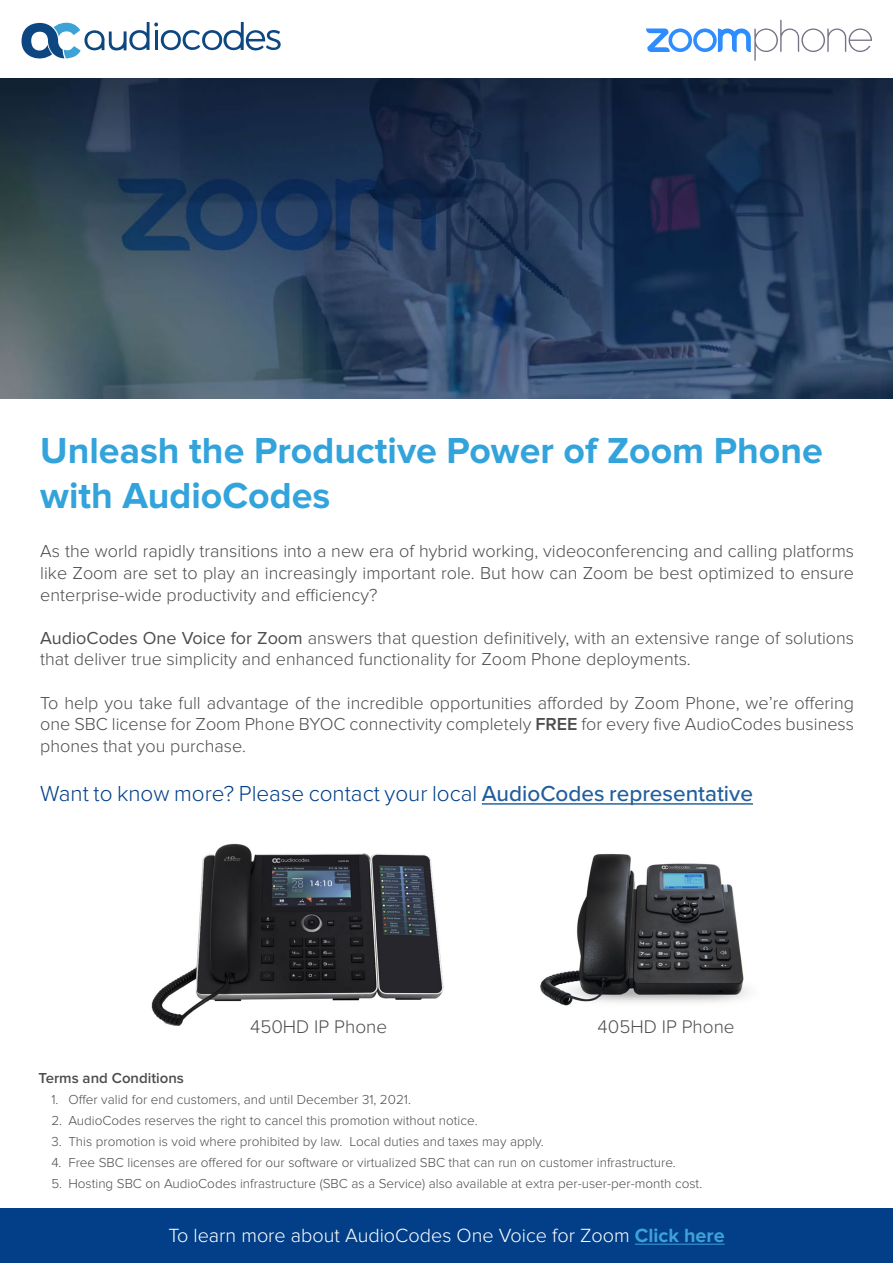
<style>
.page{position:relative;width:893px;height:1263px;background:#fff}
.page>*{position:absolute;margin:0;border:0;box-sizing:border-box;transform-origin:0 0}
.t1{font:700 37.5px/45px "Proxima Nova";color:#33a3dc}
.t2{font:300 22.5px "Proxima Nova";color:#023f88}
.t3{font:300 19.8px "Proxima Nova";color:#fff}
.t4{font:300 18.9px "Proxima Nova";color:#4d4d4f}
.t5{font:300 18px/21.6px "Proxima Nova";color:#4d4d4f;text-align:justify}
.t6{font:600 15px "Proxima Nova";color:#4d4d4f}
.t7{font:300 13.5px "Proxima Nova";color:#4d4d4f}
.s1{font-weight:400}
.s2{font-weight:600}
.s3{font-weight:500;color:#215e9e}
.s4{font-weight:700;color:#3da3d6}
</style>
<div class="page">
<img style="left:0;top:79px;width:893px;height:320px">
<div style="left:0;top:1209px;width:893px;height:54px;background:#023f88"></div>
<hr style="left:635px;top:1244px;width:90px;height:1px;background:#3da3d6">
<hr style="left:482px;top:803px;width:271px;height:2px;background:#215e9e">
<svg style="left:22px;top:22px;width:259px;height:37px"></svg>
<svg style="left:646px;top:20px;width:226px;height:41px"></svg>
<div style="left:672px;top:32px;width:16px;height:16px;background:#fff;border-radius:50%"></div>
<div style="left:697px;top:32px;width:16px;height:16px;background:#fff;border-radius:50%"></div>
<img style="left:151px;top:843px;width:293px;height:183px">
<img style="left:540px;top:854px;width:208px;height:152px">
<h1 class="t1" style="left:40px;top:429px;width:784px">Unleash the Productive Power of Zoom Phone with AudioCodes</h1>
<p class="t5" style="left:40px;top:541px;width:815px">As the world rapidly transitions into a new era of hybrid working, videoconferencing and calling platforms like Zoom are set to play an increasingly important role. But how can Zoom be best optimized to ensure enterprise-wide productivity and efficiency?</p>
<p class="t5" style="left:40px;top:627px;width:815px"><span class="s1">AudioCodes One Voice for Zoom</span> answers that question definitively, with an extensive range of solutions that deliver true simplicity and enhanced functionality for Zoom Phone deployments.</p>
<p class="t5" style="left:40px;top:692px;width:815px">To help you take full advantage of the incredible opportunities afforded by Zoom Phone, we’re offering one SBC license for Zoom Phone BYOC connectivity completely <span class="s2">FREE</span> for every five AudioCodes business phones that you purchase.</p>
<p class="t2" style="left:40px;top:780px;width:714px">Want to know more? Please contact your local <span class="s3">AudioCodes representative</span></p>
<p class="t4" style="left:250px;top:1016px;width:139px">450HD IP Phone</p>
<p class="t4" style="left:598px;top:1016px;width:139px">405HD IP Phone</p>
<p class="t6" style="left:39px;top:1069px;width:147px">Terms and Conditions</p>
<p class="t7" style="left:51px;top:1092px;width:361px">1. Offer valid for end customers, and until December 31, 2021.</p>
<p class="t7" style="left:51px;top:1113px;width:428px">2. AudioCodes reserves the right to cancel this promotion without notice.</p>
<p class="t7" style="left:51px;top:1134px;width:494px">3. This promotion is void where prohibited by law. Local duties and taxes may apply.</p>
<p class="t7" style="left:51px;top:1155px;width:626px">4. Free SBC licenses are offered for our software or virtualized SBC that can run on customer infrastructure.</p>
<p class="t7" style="left:51px;top:1176px;width:652px">5. Hosting SBC on AudioCodes infrastructure (SBC as a Service) also available at extra per-user-per-month cost.</p>
<p class="t3" style="left:168px;top:1223px;width:558px">To learn more about AudioCodes One Voice for Zoom <span class="s4">Click here</span></p>
</div>
